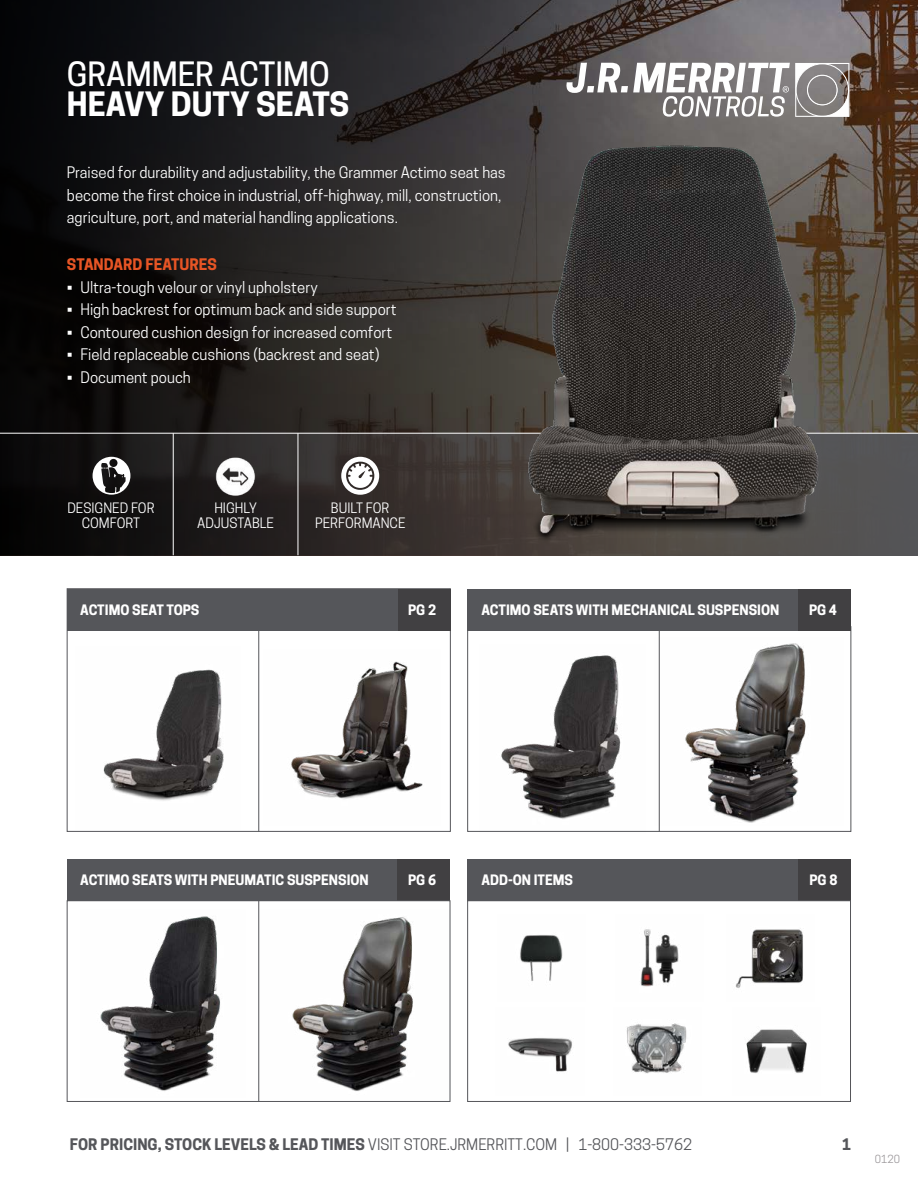
<style>
.page{position:relative;width:918px;height:1188px;background:#fff}
.page>*{position:absolute;margin:0;border:0;box-sizing:border-box;transform-origin:0 0}
.t1{font:700 31.5px "Cooper Hewitt";color:#fff}
.t2{font:500 31.5px "Cooper Hewitt";color:#fff}
.t3{font:15px/22.5px "Cooper Hewitt";color:#fff}
.t4{font:15px "Cooper Hewitt";color:#55565a}
.t5{font:700 15px "Cooper Hewitt";color:#e75525}
.t6{font:700 15px "Cooper Hewitt";color:#55565a}
.t7{font:700 13.5px "Cooper Hewitt";color:#fff}
.t8{font:13.5px/15px "Cooper Hewitt";color:#fff;text-align:center}
.t9{font:10.5px "Cooper Hewitt";color:#9c989b}
.s1{font-weight:700}
</style>
<div class="page">
<img style="left:659px;top:0;width:259px;height:433px">
<svg style="left:0;top:0;width:659px;height:433px;background:#201e1e"></svg>
<svg style="left:0;top:434px;width:918px;height:121px;background:#292525"></svg>
<svg style="left:566px;top:63px;width:283px;height:6px"></svg>
<hr style="left:173px;top:433px;width:1px;height:122px;background:#fff">
<hr style="left:298px;top:433px;width:1px;height:122px;background:#fff">
<img style="left:215px;top:457px;width:42px;height:43px">
<svg style="left:93px;top:457px;width:37px;height:38px"></svg>
<img style="left:482px;top:69px;width:376px;height:486px">
<div style="left:467px;top:859px;width:384px;height:42px;background:#55565a"></div>
<div style="left:799px;top:859px;width:52px;height:42px;background:#414042"></div>
<div style="left:467px;top:901px;width:384px;height:201px;border:1px solid #55565a"></div>
<img style="left:746px;top:1029px;width:61px;height:44px">
<img style="left:508px;top:1038px;width:64px;height:34px">
<img style="left:626px;top:1023px;width:61px;height:51px">
<img style="left:520px;top:935px;width:43px;height:46px">
<img style="left:735px;top:928px;width:68px;height:60px">
<img style="left:640px;top:929px;width:39px;height:58px">
<div style="left:467px;top:589px;width:384px;height:41px;background:#55565a"></div>
<img style="left:658px;top:638px;width:148px;height:188px">
<div style="left:467px;top:626px;width:384px;height:206px;border:1px solid #55565a"></div>
<div style="left:799px;top:589px;width:52px;height:41px;background:#414042"></div>
<img style="left:480px;top:655px;width:165px;height:177px">
<hr style="left:659px;top:630px;width:1px;height:202px;background:#55565a">
<div style="left:67px;top:859px;width:383px;height:42px;background:#55565a"></div>
<div style="left:397px;top:859px;width:53px;height:42px;background:#414042"></div>
<img style="left:258px;top:909px;width:155px;height:191px">
<div style="left:67px;top:901px;width:383px;height:201px;border:1px solid #55565a"></div>
<img style="left:100px;top:916px;width:120px;height:175px">
<hr style="left:259px;top:901px;width:1px;height:201px;background:#55565a">
<img style="left:291px;top:661px;width:132px;height:138px">
<div style="left:67px;top:589px;width:384px;height:41px;background:#55565a"></div>
<div style="left:398px;top:589px;width:53px;height:41px;background:#414042"></div>
<img style="left:103px;top:669px;width:121px;height:132px">
<hr style="left:259px;top:630px;width:1px;height:202px;background:#55565a">
<svg style="left:341px;top:457px;width:38px;height:38px"></svg>
<h1 class="t2" style="left:67px;top:56px;width:265px">GRAMMER ACTIMO</h1>
<h1 class="t1" style="left:67px;top:86px;width:284px">HEAVY DUTY SEATS</h1>
<p class="t3" style="left:67px;top:161px;width:440px">Praised for durability and adjustability, the Grammer Actimo seat has become the first choice in industrial, off-highway, mill, construction, agriculture, port, and material handling applications.</p>
<p class="t5" style="left:67px;top:256px;width:151px">STANDARD FEATURES</p>
<p class="t3" style="left:67px;top:276px;width:252px">• Ultra-tough velour or vinyl upholstery</p>
<p class="t3" style="left:67px;top:299px;width:331px">• High backrest for optimum back and side support</p>
<p class="t3" style="left:67px;top:321px;width:327px">• Contoured cushion design for increased comfort</p>
<p class="t3" style="left:67px;top:344px;width:314px">• Field replaceable cushions (backrest and seat)</p>
<p class="t3" style="left:67px;top:366px;width:125px">• Document pouch</p>
<p class="t8" style="left:67px;top:501px;width:89px">DESIGNED FOR<br>COMFORT</p>
<p class="t8" style="left:197px;top:500px;width:78px">HIGHLY<br>ADJUSTABLE</p>
<p class="t8" style="left:315px;top:501px;width:92px">BUILT FOR<br>PERFORMANCE</p>
<p class="t7" style="left:80px;top:602px;width:121px">ACTIMO SEAT TOPS</p>
<p class="t7" style="left:408px;top:602px;width:29px">PG 2</p>
<p class="t7" style="left:481px;top:602px;width:299px">ACTIMO SEATS WITH MECHANICAL SUSPENSION</p>
<p class="t7" style="left:809px;top:602px;width:29px">PG 4</p>
<p class="t7" style="left:80px;top:872px;width:290px">ACTIMO SEATS WITH PNEUMATIC SUSPENSION</p>
<p class="t7" style="left:408px;top:872px;width:29px">PG 6</p>
<p class="t7" style="left:481px;top:872px;width:93px">ADD-ON ITEMS</p>
<p class="t7" style="left:809px;top:872px;width:29px">PG 8</p>
<p class="t4" style="left:70px;top:1135px;width:624px"><span class="s1">FOR PRICING, STOCK LEVELS &amp; LEAD TIMES</span> VISIT STORE.JRMERRITT.COM | 1-800-333-5762</p>
<p class="t6" style="left:842px;top:1136px;width:10px">1</p>
<p class="t9" style="left:875px;top:1153px;width:27px">0120</p>
</div>
